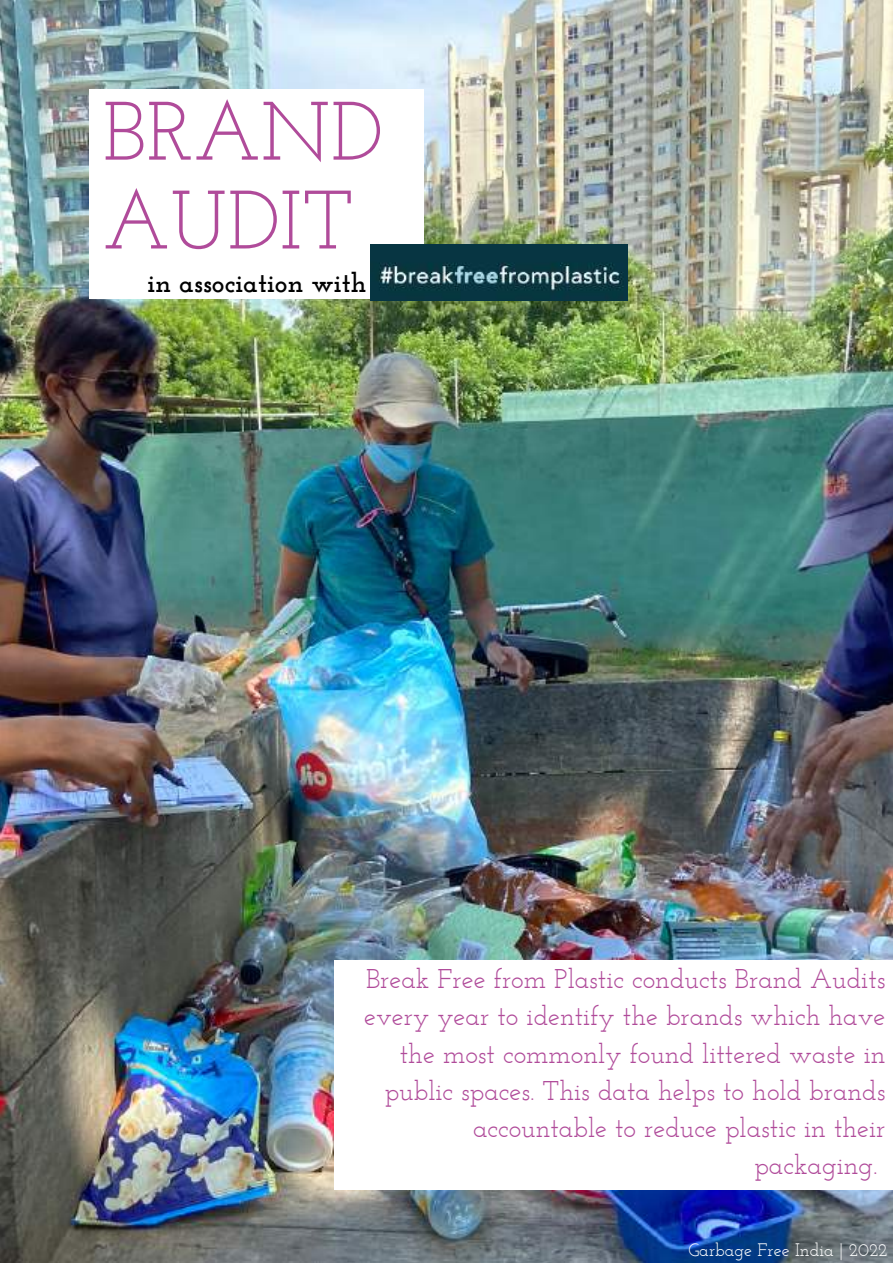
<style>
.page{position:relative;width:893px;height:1264px;background:#fff}
.page>*{position:absolute;margin:0;border:0;box-sizing:border-box;transform-origin:0 0}
.t1{font:82.65px/88.8px "Josefin Slab";color:#b04b9a}
.t2{font:27px/37px "Josefin Slab";color:#b04b9a;text-align:right}
.t3{font:700 27px "Josefin Slab";color:#000}
.t4{font:18px "Josefin Slab";color:#fff}
</style>
<div class="page">
<img style="left:0;top:0;width:892px;height:1262px">
<div style="left:89px;top:89px;width:335px;height:209px;background:#fff"></div>
<img style="left:370px;top:245px;width:257px;height:56px">
<div style="left:333px;top:960px;width:559px;height:228px;background:#fff"></div>
<h1 class="t1" style="left:103px;top:95px;width:281px">BRAND<br>AUDIT</h1>
<p class="t3" style="left:148px;top:271px;width:220px">in association with</p>
<p class="t2" style="left:364px;top:963px;width:523px">Break Free from Plastic conducts Brand Audits every year to identify the brands which have the most commonly found littered waste in public spaces. This data helps to hold brands accountable to reduce plastic in their packaging.</p>
<p class="t4" style="left:688px;top:1242px;width:200px">Garbage Free India | 2022</p>
</div>
